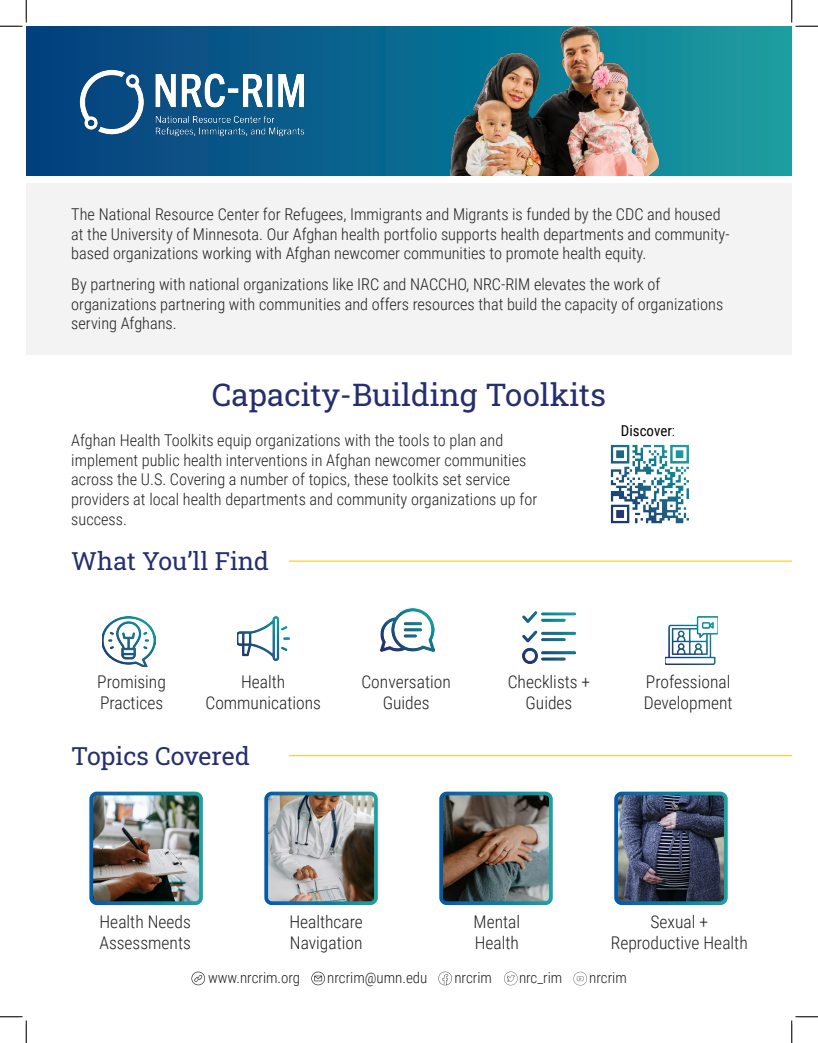
<style>
.page{position:relative;width:818px;height:1043px;background:#fff}
.page>*{position:absolute;margin:0;border:0;box-sizing:border-box;transform-origin:0 0}
.t1{font:31.25px "Roboto Slab";color:#252f6f}
.t2{font:25px "Roboto Slab";color:#252f6f}
.t3{font:300 17.5px/21px "Roboto Condensed";color:#231f20}
.t4{font:300 16.25px/19.5px "Roboto Condensed";color:#231f20}
.t5{font:300 15px "Roboto Condensed";color:#231f20}
.t6{font:15px "Roboto Condensed";color:#040503}
.s1{font-weight:300}
</style>
<div class="page">
<div style="left:26px;top:183px;width:765px;height:171px;background:#f3f3f3"></div>
<svg style="left:26px;top:26px;width:765px;height:149px;background:#0c658c"></svg>
<img style="left:102px;top:616px;width:53px;height:50px">
<img style="left:665px;top:616px;width:52px;height:48px">
<img style="left:237px;top:616px;width:52px;height:44px">
<img style="left:522px;top:611px;width:53px;height:52px">
<img style="left:380px;top:608px;width:54px;height:43px">
<img style="left:78px;top:68px;width:227px;height:70px">
<img style="left:409px;top:26px;width:293px;height:149px">
<img style="left:94px;top:796px;width:104px;height:104px">
<div style="left:89px;top:791px;width:114px;height:114px;border:4px solid #fff;border-radius:6px"></div>
<img style="left:269px;top:796px;width:104px;height:104px">
<div style="left:264px;top:791px;width:114px;height:114px;border:4px solid #fff;border-radius:6px"></div>
<img style="left:444px;top:796px;width:103px;height:104px">
<div style="left:439px;top:791px;width:113px;height:114px;border:4px solid #fff;border-radius:6px"></div>
<img style="left:619px;top:796px;width:103px;height:104px">
<div style="left:614px;top:791px;width:113px;height:114px;border:4px solid #fff;border-radius:6px"></div>
<svg style="left:438px;top:971px;width:14px;height:14px"></svg>
<svg style="left:191px;top:971px;width:14px;height:14px"></svg>
<svg style="left:311px;top:971px;width:14px;height:14px"></svg>
<svg style="left:504px;top:971px;width:13px;height:14px"></svg>
<svg style="left:573px;top:971px;width:14px;height:14px"></svg>
<img style="left:610px;top:444px;width:79px;height:80px">
<hr style="left:289px;top:560px;width:502px;height:2px;background:#fecd33">
<hr style="left:289px;top:755px;width:502px;height:1px;background:#fecd33">
<svg style="left:0;top:0;width:27px;height:27px"></svg>
<svg style="left:0;top:1016px;width:27px;height:26px"></svg>
<svg style="left:790px;top:0;width:28px;height:27px"></svg>
<svg style="left:791px;top:1016px;width:27px;height:26px"></svg>
<p class="t4" style="left:71px;top:204px;width:659px">The National Resource Center for Refugees, Immigrants and Migrants is funded by the CDC and housed at the University of Minnesota. Our Afghan health portfolio supports health departments and community&shy;based organizations working with Afghan newcomer communities to promote health equity.</p>
<p class="t4" style="left:71px;top:274px;width:653px">By partnering with national organizations like IRC and NACCHO, NRC-RIM elevates the work of organizations partnering with communities and offers resources that build the capacity of organizations serving Afghans.</p>
<p class="t1" style="left:212px;top:373px;width:395px">Capacity-Building Toolkits</p>
<p class="t4" style="left:71px;top:430px;width:467px">Afghan Health Toolkits equip organizations with the tools to plan and implement public health interventions in Afghan newcomer communities across the U.S. Covering a number of topics, these toolkits set service providers at local health departments and community organizations up for success.</p>
<p class="t2" style="left:71px;top:544px;width:199px">What You’ll Find</p>
<p class="t6" style="left:620px;top:420px;width:56px">Discover<span class="s1">:</span></p>
<p class="t3" style="left:97px;top:670px;width:70px">Promising<br>Practices</p>
<p class="t3" style="left:205px;top:670px;width:117px;text-align:center">Health<br>Communications</p>
<p class="t3" style="left:507px;top:670px;width:84px;text-align:center">Checklists +<br>Guides</p>
<p class="t3" style="left:643px;top:670px;width:90px">Professional<br>Development</p>
<p class="t3" style="left:361px;top:670px;width:91px;text-align:center">Conversation<br>Guides</p>
<p class="t2" style="left:71px;top:738px;width:180px">Topics Covered</p>
<p class="t3" style="left:99px;top:910px;width:93px">Health Needs<br>Assessments</p>
<p class="t3" style="left:289px;top:910px;width:75px">Healthcare<br>Navigation</p>
<p class="t3" style="left:610px;top:910px;width:138px;text-align:center">Sexual +<br>Reproductive Health</p>
<p class="t3" style="left:473px;top:910px;width:48px">Mental<br>Health</p>
<p class="t5" style="left:208px;top:967px;width:94px">www.nrcrim.org</p>
<p class="t5" style="left:327px;top:967px;width:102px">nrcrim@umn.edu</p>
<p class="t5" style="left:454px;top:967px;width:39px">nrcrim</p>
<p class="t5" style="left:519px;top:967px;width:45px">nrc_rim</p>
<p class="t5" style="left:589px;top:967px;width:39px">nrcrim</p>
</div>
